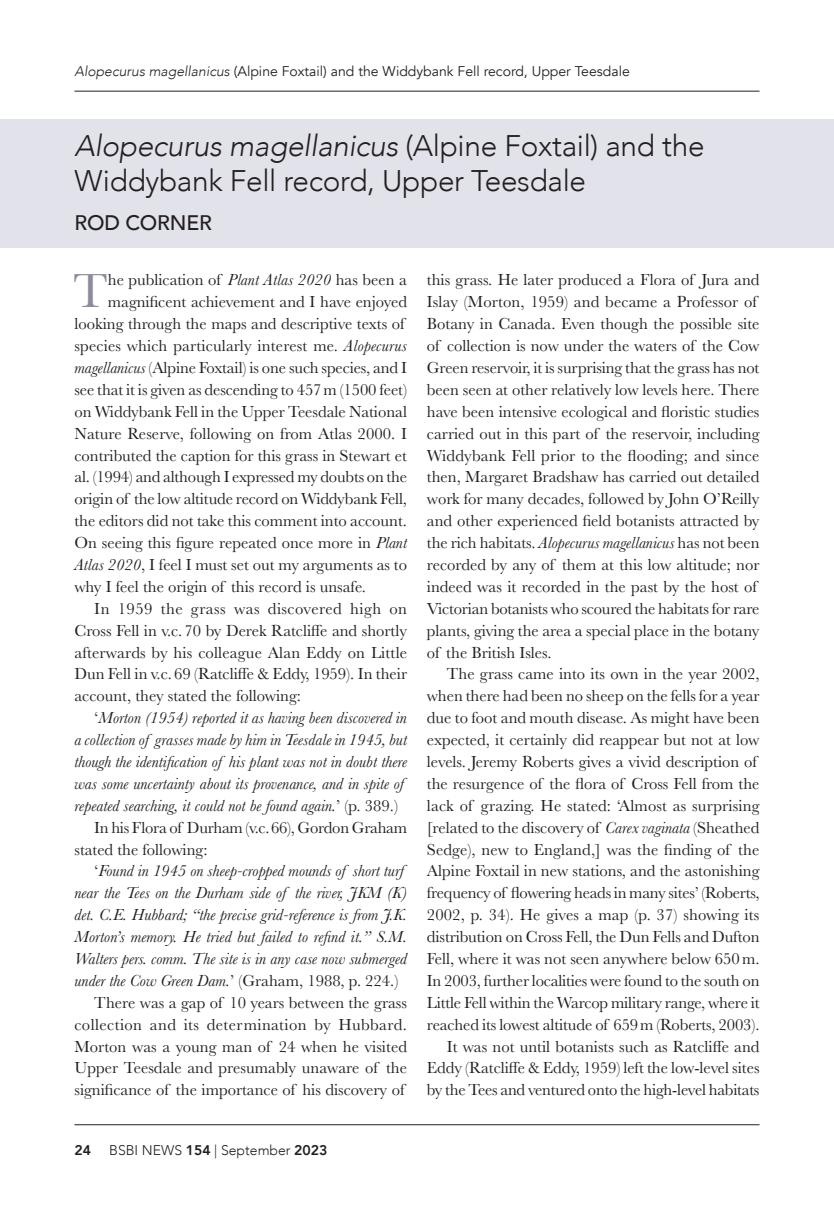
<style>
.page{position:relative;width:834px;height:1216px;background:#fff}
.page>*{position:absolute;margin:0;border:0;box-sizing:border-box;transform-origin:0 0}
.Drop_cap_2_lines{font:49.7px "Baskerville";color:#8d8c9d}
.Article_title{font:300 29.75px/35px "Avenir";letter-spacing:-.01em;color:#231f20}
.Article_authors{font:500 21px "Avenir";letter-spacing:-.01em;color:#231f20}
.Justified_indent{font:16.62px/21.9px "Baskerville";color:#231f20;text-align:justify}
.Drop_cap_2_lines-2{font:16.62px "Baskerville";color:#231f20}
.Justified_indent-2{font:italic 16.62px/21.9px "Baskerville";color:#231f20}
.Running_title_left{font:14px "Avenir";color:#231f20}
.t1{font:300 14px "Avenir";color:#231f20}
.t2{font:800 14px "Avenir";color:#231f20}
.s1{font-weight:300;font-style:italic}
.s2{font-style:italic}
.s3{font-style:normal}
.s4{font-weight:800}
</style>
<div class="page">
<hr style="left:74px;top:1124px;width:685px;height:1px;background:#231f20">
<div style="left:0;top:119px;width:833px;height:129px;background:#e2e2eb"></div>
<hr style="left:74px;top:91px;width:685px;height:1px;background:#231f20">
<p class="Running_title_left" style="left:74px;top:63px;width:556px"><span class="s1">Alopecurus magellanicus</span> (Alpine Foxtail) and the Widdybank Fell record, Upper Teesdale</p>
<p class="Article_title" style="left:74px;top:129px;width:631px"><span class="s2">Alopecurus magellanicus</span> (Alpine Foxtail) and the<br>Widdybank Fell record, Upper Teesdale</p>
<p class="Article_authors" style="left:74px;top:205px;width:139px">ROD CORNER</p>
<p class="Drop_cap_2_lines" style="left:73px;top:259px;width:36px">T</p>
<p class="Drop_cap_2_lines-2" style="left:108px;top:269px;width:300px">he publication of <span class="s2">Plant Atlas 2020</span> has been a</p>
<p class="Drop_cap_2_lines-2" style="left:108px;top:291px;width:300px">magnificent achievement and I have enjoyed</p>
<p class="Drop_cap_2_lines-2" style="left:74px;top:313px;width:331px">looking through the maps and descriptive texts of</p>
<p class="Drop_cap_2_lines-2" style="left:74px;top:335px;width:334px">species which particularly interest me. <span class="s2">Alopecurus</span></p>
<p class="Drop_cap_2_lines-2" style="left:74px;top:357px;width:334px"><span class="s2">magellanicus</span> (Alpine Foxtail) is one such species, and I</p>
<p class="Drop_cap_2_lines-2" style="left:74px;top:379px;width:334px">see that it is given as descending to 457m (1500 feet)</p>
<p class="Drop_cap_2_lines-2" style="left:74px;top:401px;width:334px">on Widdybank Fell in the Upper Teesdale National</p>
<p class="Drop_cap_2_lines-2" style="left:74px;top:422px;width:334px">Nature Reserve, following on from Atlas 2000. I</p>
<p class="Drop_cap_2_lines-2" style="left:74px;top:444px;width:334px">contributed the caption for this grass in Stewart et</p>
<p class="Drop_cap_2_lines-2" style="left:74px;top:466px;width:334px">al. (1994) and although I expressed my doubts on the</p>
<p class="Drop_cap_2_lines-2" style="left:74px;top:488px;width:334px">origin of the low altitude record on Widdybank Fell,</p>
<p class="Drop_cap_2_lines-2" style="left:74px;top:510px;width:334px">the editors did not take this comment into account.</p>
<p class="Drop_cap_2_lines-2" style="left:74px;top:532px;width:334px">On seeing this figure repeated once more in <span class="s2">Plant</span></p>
<p class="Drop_cap_2_lines-2" style="left:74px;top:554px;width:334px"><span class="s2">Atlas 2020</span>, I feel I must set out my arguments as to</p>
<p class="Drop_cap_2_lines-2" style="left:74px;top:576px;width:293px">why I feel the origin of this record is unsafe.</p>
<p class="Justified_indent" style="left:74px;top:597px;width:334px;text-indent:20px">In 1959 the grass was discovered high on Cross Fell in v.c. 70 by Derek Ratcliffe and shortly afterwards by his colleague Alan Eddy on Little Dun Fell in v.c. 69 (Ratcliffe &amp; Eddy, 1959). In their account, they stated the following:</p>
<p class="Justified_indent-2" style="left:74px;top:707px;width:334px;text-indent:20px"><span class="s3">‘</span>Morton (1954) reported it as having been discovered in a collection of grasses made by him in Teesdale in 1945, but though the identification of his plant was not in doubt there was some uncertainty about its provenance, and in spite of repeated searching, it could not be found again.<span class="s3">’ (p. 389.)</span></p>
<p class="Justified_indent" style="left:74px;top:816px;width:334px;text-indent:20px">In his Flora of Durham (v.c.66), Gordon Graham stated the following:</p>
<p class="Justified_indent-2" style="left:74px;top:860px;width:334px;text-indent:20px"><span class="s3">‘</span>Found in 1945 on sheep-cropped mounds of short turf near the Tees on the Durham side of the river, JKM (K) det. C.E. Hubbard; “the precise grid-reference is from J.K.<br>Morton’s memory. He tried but failed to refind it.” S.M.<br>Walters pers. comm. The site is in any case now submerged under the Cow Green Dam.<span class="s3">’ (Graham, 1988, p. 224.)</span></p>
<p class="Justified_indent" style="left:74px;top:991px;width:334px;text-indent:20px">There was a gap of 10 years between the grass collection and its determination by Hubbard.<br>Morton was a young man of 24 when he visited Upper Teesdale and presumably unaware of the significance of the importance of his discovery of</p>
<p class="t2" style="left:74px;top:1138px;width:18px">24</p>
<p class="t1" style="left:109px;top:1141px;width:220px">BSBI NEWS <span class="s4">154</span> | September <span class="s4">2023</span></p>
<p class="Justified_indent" style="left:427px;top:269px;width:334px;text-align:left">this grass. He later produced a Flora of Jura and Islay (Morton, 1959) and became a Professor of Botany in Canada. Even though the possible site of collection is now under the waters of the Cow Green reservoir, it is surprising that the grass has not been seen at other relatively low levels here. There have been intensive ecological and floristic studies carried out in this part of the reservoir, including Widdybank Fell prior to the flooding; and since then, Margaret Bradshaw has carried out detailed work for many decades, followed by John O’Reilly and other experienced field botanists attracted by the rich habitats. <span class="s2">Alopecurus magellanicus</span> has not been recorded by any of them at this low altitude; nor indeed was it recorded in the past by the host of Victorian botanists who scoured the habitats for rare plants, giving the area a special place in the botany of the British Isles.</p>
<p class="Justified_indent" style="left:427px;top:663px;width:334px;text-align:left;text-indent:20px">The grass came into its own in the year 2002, when there had been no sheep on the fells for a year due to foot and mouth disease. As might have been expected, it certainly did reappear but not at low levels. Jeremy Roberts gives a vivid description of the resurgence of the flora of Cross Fell from the lack of grazing. He stated: ‘Almost as surprising [related to the discovery of <span class="s2">Carex vaginata</span> (Sheathed Sedge), new to England,] was the finding of the Alpine Foxtail in new stations, and the astonishing frequency of flowering heads in many sites’ (Roberts, 2002, p. 34). He gives a map (p. 37) showing its distribution on Cross Fell, the Dun Fells and Dufton Fell, where it was not seen anywhere below 650m.<br>In 2003, further localities were found to the south on Little Fell within the Warcop military range, where it reached its lowest altitude of 659m (Roberts, 2003).</p>
<p class="Justified_indent" style="left:427px;top:1035px;width:334px;text-indent:20px">It was not until botanists such as Ratcliffe and Eddy (Ratcliffe &amp; Eddy, 1959) left the low-level sites by the Tees and ventured onto the high-level habitats</p>
</div>
